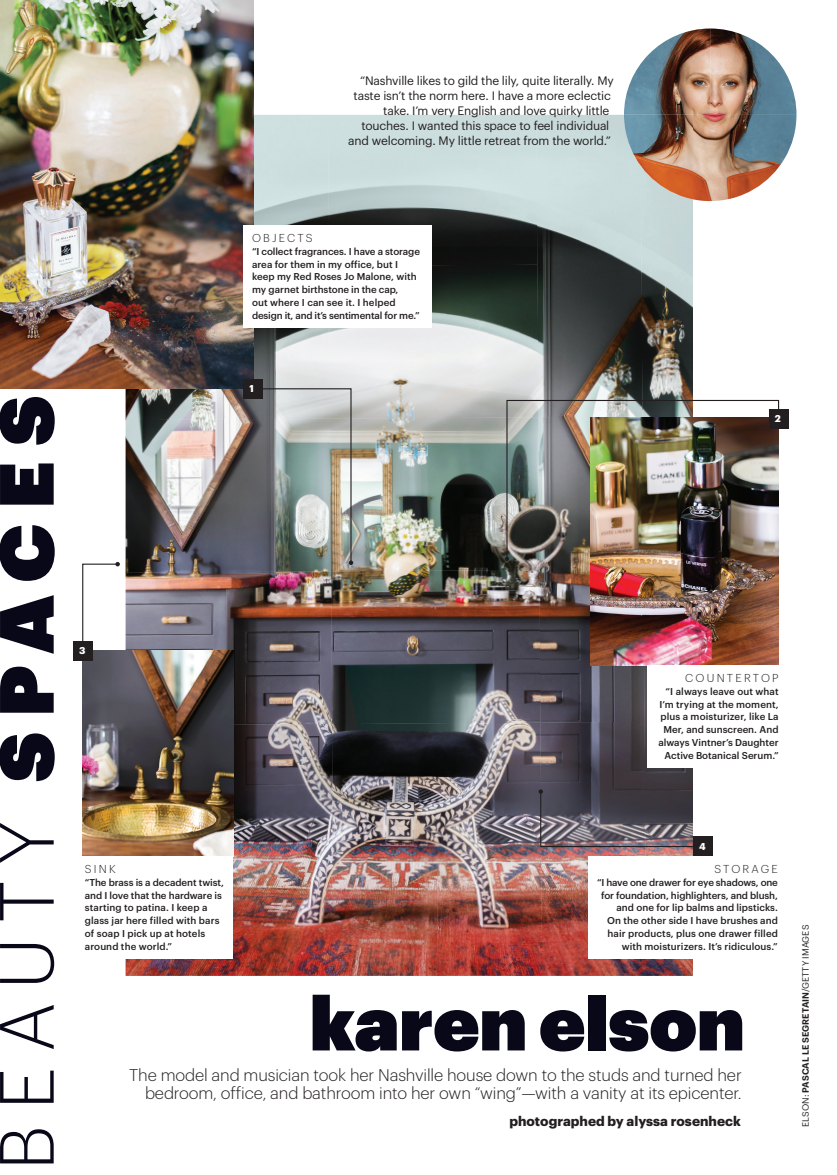
<style>
.page{position:relative;width:837px;height:1175px;background:#fff}
.page>*{position:absolute;margin:0;border:0;box-sizing:border-box;transform-origin:0 0}
.t1{font:300 75px "Graphik";letter-spacing:.205em;color:#090819}
.t2{font:75px "Graphik Super";color:#090819}
.t3{font:300 16.5px/18px "Graphik";letter-spacing:-.01em;color:#231f20;text-align:right}
.t4{font:700 13.5px "Graphik";color:#231f20}
.t5{font:12px "Graphik";letter-spacing:-.015em;color:#231f20}
.t6{font:300 11.25px "Graphik";letter-spacing:.2em;color:#231f20}
.t7{font:300 11.25px "Graphik";letter-spacing:.18em;color:#231f20}
.t8{font:500 9.75px/12.8px "Graphik";letter-spacing:.005em;color:#231f20}
.t9{font:700 9.75px "Graphik";color:#fff}
.t10{font:9px "Graphik";letter-spacing:.005em;color:#231f20}
.s1{font-family:"Graphik Super";font-weight:400}
.s2{font-weight:600}
</style>
<div class="page">
<img style="left:253px;top:115px;width:283px;height:149px">
<img style="left:536px;top:115px;width:107px;height:284px">
<img style="left:641px;top:166px;width:52px;height:623px">
<img style="left:126px;top:328px;width:203px;height:90px">
<img style="left:329px;top:264px;width:210px;height:153px">
<img style="left:126px;top:418px;width:204px;height:152px">
<img style="left:330px;top:417px;width:208px;height:153px">
<img style="left:538px;top:560px;width:107px;height:161px">
<img style="left:126px;top:570px;width:415px;height:153px">
<img style="left:233px;top:723px;width:99px;height:152px">
<img style="left:332px;top:722px;width:208px;height:153px">
<img style="left:540px;top:721px;width:106px;height:254px">
<img style="left:645px;top:847px;width:48px;height:128px">
<img style="left:126px;top:875px;width:416px;height:100px">
<img style="left:0;top:0;width:253px;height:388px">
<img style="left:590px;top:560px;width:189px;height:105px">
<img style="left:82px;top:650px;width:151px;height:206px">
<img style="left:624px;top:28px;width:172px;height:130px">
<img style="left:693px;top:158px;width:13px;height:43px">
<svg style="left:624px;top:115px;width:1px;height:14px"></svg>
<div style="left:243px;top:225px;width:189px;height:103px;background:#fff"></div>
<div style="left:76px;top:856px;width:157px;height:102px;background:#fff"></div>
<div style="left:647px;top:665px;width:141px;height:102px;background:#fff"></div>
<div style="left:588px;top:856px;width:199px;height:102px;background:#fff"></div>
<div style="left:243px;top:379px;width:20px;height:19px;background:#231f20"></div>
<div style="left:73px;top:640px;width:20px;height:20px;background:#231f20"></div>
<svg style="left:82px;top:562px;width:38px;height:79px"></svg>
<svg style="left:259px;top:388px;width:94px;height:177px;background:#9ca29e"></svg>
<img style="left:506px;top:399px;width:274px;height:161px">
<svg style="left:505px;top:556px;width:4px;height:5px"></svg>
<div style="left:769px;top:409px;width:19px;height:19px;background:#231f20"></div>
<svg style="left:538px;top:789px;width:155px;height:58px;background:#5b555f"></svg>
<div style="left:693px;top:836px;width:19px;height:20px;background:#231f20"></div>
<p class="t5" style="left:360px;top:72px;width:255px">“Nashville likes to gild the lily, quite literally. My</p>
<p class="t5" style="left:354px;top:87px;width:259px">taste isn’t the norm here. I have a more eclectic</p>
<p class="t5" style="left:383px;top:102px;width:228px">take. I’m very English and love quirky little</p>
<p class="t5" style="left:362px;top:117px;width:249px">touches. I wanted this space to feel individual</p>
<p class="t5" style="left:348px;top:132px;width:264px">and welcoming. My little retreat from the world.”</p>
<p class="t6" style="left:252px;top:230px;width:62px">OBJECTS</p>
<p class="t8" style="left:252px;top:244px;width:170px">“I collect fragrances. I have a storage area for them in my office, but I keep my Red Roses Jo Malone, with my garnet birthstone in the cap,<br>out where I can see it. I helped design it, and it’s sentimental for me.”</p>
<h1 class="t1" style="left:-28px;top:1170px;width:776px;rotate:-90deg">BEAUTY <span class="s1">SPACES</span></h1>
<p class="t9" style="left:249px;top:381px;width:6px">1</p>
<p class="t9" style="left:775px;top:411px;width:7px">2</p>
<p class="t9" style="left:79px;top:643px;width:8px">3</p>
<p class="t6" style="left:685px;top:670px;width:95px">COUNTERTOP</p>
<p class="t8" style="left:658px;top:684px;width:122px;text-align:right">“I always leave out what<br>I’m trying at the moment, plus a moisturizer, like La<br>Mer, and sunscreen. And always Vintner’s Daughter<br>Active Botanical Serum.”</p>
<p class="t6" style="left:85px;top:861px;width:33px">SINK</p>
<p class="t8" style="left:85px;top:875px;width:141px">“The brass is a decadent twist, and I love that the hardware is starting to patina. I keep a glass jar here filled with bars of soap I pick up at hotels around the world.”</p>
<p class="t9" style="left:699px;top:838px;width:8px">4</p>
<p class="t7" style="left:715px;top:861px;width:65px">STORAGE</p>
<p class="t8" style="left:597px;top:875px;width:182px;text-align:right">“I have one drawer for eye shadows, one for foundation, highlighters, and blush, and one for lip balms and lipsticks.<br>On the other side I have brushes and hair products, plus one drawer filled with moisturizers. It’s ridiculous.”</p>
<h1 class="t2" style="left:310px;top:964px;width:436px">karen elson</h1>
<h2 class="t3" style="left:129px;top:1065px;width:614px">The model and musician took her Nashville house down to the studs and turned her bedroom, office, and bathroom into her own “wing”—with a vanity at its epicenter.</h2>
<h3 class="t4" style="left:509px;top:1110px;width:233px">photographed by alyssa rosenheck</h3>
<p class="t10" style="left:799px;top:1126px;width:203px;rotate:-90deg">ELSON: <span class="s2">PASCAL LE SEGRETAIN</span>/GETTY IMAGES</p>
</div>
